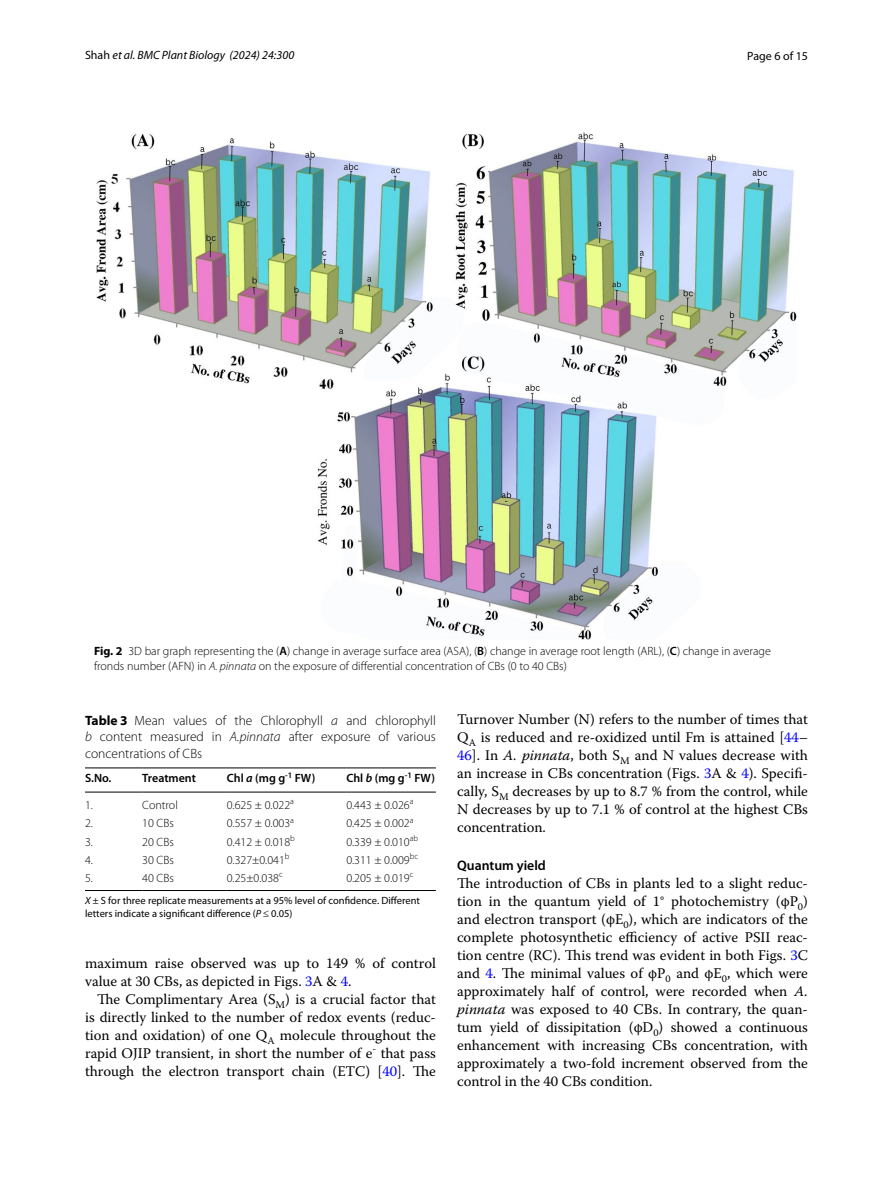
<style>
.page{position:relative;width:893px;height:1187px;background:#fff}
.page>*{position:absolute;margin:0;border:0;box-sizing:border-box;transform-origin:0 0}
.t1{font:14.7px/18px "Warnock Pro";color:#000;text-align:justify}
.t2{font:600 13.8px "Myriad Pro";color:#000}
.t3{font:300 13.5px/16.5px "Myriad Pro";color:#000;text-align:justify}
.t4{font:300 12px/15px "Myriad Pro";color:#000}
.t5{font:600 12px "Myriad Pro";color:#000}
.t6{font:italic 12px "Myriad Pro";color:#000}
.t7{font:12px "Myriad Pro";color:#000}
.t8{font:10.5px/12.8px "Myriad Pro";color:#000}
.s1{font-style:normal}
.s2{font-weight:700}
.s3{font-weight:600}
.s4{font-style:italic}
.s5{color:#00f}
</style>
<div class="page">
<img style="left:96px;top:133px;width:701px;height:506px">
<hr style="left:85px;top:767px;width:57px;height:1px;background:#000">
<hr style="left:85px;top:791px;width:57px;height:1px;background:#000">
<hr style="left:142px;top:767px;width:85px;height:1px;background:#000">
<hr style="left:142px;top:791px;width:85px;height:1px;background:#000">
<hr style="left:227px;top:767px;width:119px;height:1px;background:#000">
<hr style="left:227px;top:791px;width:119px;height:1px;background:#000">
<hr style="left:346px;top:767px;width:90px;height:1px;background:#000">
<hr style="left:346px;top:791px;width:90px;height:1px;background:#000">
<hr style="left:85px;top:890px;width:57px;height:1px;background:#000">
<hr style="left:142px;top:890px;width:85px;height:1px;background:#000">
<hr style="left:227px;top:890px;width:119px;height:1px;background:#000">
<hr style="left:346px;top:890px;width:90px;height:1px;background:#000">
<p class="t6" style="left:85px;top:48px;width:211px"><span class="s1">Shah</span> et al. BMC Plant Biology (2024) 24:300</p>
<p class="t7" style="left:747px;top:48px;width:62px">Page 6 of 15</p>
<p class="t4" style="left:94px;top:643px;width:678px"><span class="s2">Fig. 2</span> 3D bar graph representing the (<span class="s3">A</span>) change in average surface area (ASA), (<span class="s3">B</span>) change in average root length (ARL), (<span class="s3">C</span>) change in average fronds number (AFN) in <span class="s4">A. pinnata</span> on the exposure of differential concentration of CBs (0 to 40 CBs)</p>
<p class="t3" style="left:85px;top:712px;width:352px"><span class="s2">Table 3</span> Mean values of the Chlorophyll <span class="s4">a</span> and chlorophyll <span class="s4">b</span> content measured in <span class="s4">A.pinnata</span> after exposure of various concentrations of CBs</p>
<p class="t5" style="left:85px;top:770px;width:28px">S.No.</p>
<p class="t5" style="left:142px;top:770px;width:55px">Treatment</p>
<p class="t5" style="left:227px;top:770px;width:90px">Chl <span class="s4">a</span> (mg g<sup>-1</sup> FW)</p>
<p class="t5" style="left:346px;top:770px;width:90px">Chl <span class="s4">b</span> (mg g<sup>-1</sup> FW)</p>
<p class="t4" style="left:85px;top:797px;width:9px">1.</p>
<p class="t4" style="left:142px;top:797px;width:37px">Control</p>
<p class="t4" style="left:227px;top:797px;width:69px">0.625 ± 0.022<sup>a</sup></p>
<p class="t4" style="left:346px;top:797px;width:69px">0.443 ± 0.026<sup>a</sup></p>
<p class="t4" style="left:85px;top:816px;width:9px">2.</p>
<p class="t4" style="left:142px;top:816px;width:33px">10 CBs</p>
<p class="t4" style="left:227px;top:816px;width:69px">0.557 ± 0.003<sup>a</sup></p>
<p class="t4" style="left:346px;top:816px;width:69px">0.425 ± 0.002<sup>a</sup></p>
<p class="t4" style="left:85px;top:834px;width:9px">3.</p>
<p class="t4" style="left:142px;top:834px;width:33px">20 CBs</p>
<p class="t4" style="left:227px;top:834px;width:70px">0.412 ± 0.018<sup>b</sup></p>
<p class="t4" style="left:346px;top:834px;width:73px">0.339 ± 0.010<sup>ab</sup></p>
<p class="t4" style="left:85px;top:852px;width:9px">4.</p>
<p class="t4" style="left:142px;top:852px;width:33px">30 CBs</p>
<p class="t4" style="left:227px;top:852px;width:64px">0.327±0.041<sup>b</sup></p>
<p class="t4" style="left:346px;top:852px;width:73px">0.311 ± 0.009<sup>bc</sup></p>
<p class="t4" style="left:85px;top:870px;width:9px">5.</p>
<p class="t4" style="left:142px;top:870px;width:33px">40 CBs</p>
<p class="t4" style="left:227px;top:870px;width:58px">0.25±0.038<sup>c</sup></p>
<p class="t4" style="left:346px;top:870px;width:69px">0.205 ± 0.019<sup>c</sup></p>
<p class="t8" style="left:85px;top:894px;width:336px"><span class="s4">X ±</span> S for three replicate measurements at a 95% level of confidence. Different letters indicate a significant difference (<span class="s4">P</span> ≤ 0.05)</p>
<p class="t1" style="left:85px;top:954px;width:352px">maximum raise observed was up to 149 % of control value at 30 CBs, as depicted in Figs. <span class="s5">3</span>A &amp; <span class="s5">4</span>.</p>
<p class="t1" style="left:85px;top:990px;width:352px;text-indent:12px">The Complimentary Area (S<sub>M</sub>) is a crucial factor that is directly linked to the number of redox events (reduc&shy;tion and oxidation) of one Q<sub>A</sub> molecule throughout the rapid OJIP transient, in short the number of e<sup>-</sup> that pass through the electron transport chain (ETC) [<span class="s5">40</span>]. The</p>
<p class="t1" style="left:457px;top:710px;width:352px">Turnover Number (N) refers to the number of times that Q<sub>A</sub> is reduced and re-oxidized until Fm is attained [<span class="s5">44</span>– <span class="s5">46</span>]. In <span class="s4">A. pinnata</span>, both S<sub>M</sub> and N values decrease with an increase in CBs concentration (Figs. <span class="s5">3</span>A &amp; <span class="s5">4</span>). Specifi&shy;cally, S<sub>M</sub> decreases by up to 8.7 % from the control, while N decreases by up to 7.1 % of control at the highest CBs concentration.</p>
<p class="t2" style="left:457px;top:856px;width:90px">Quantum yield</p>
<p class="t1" style="left:457px;top:874px;width:352px">The introduction of CBs in plants led to a slight reduc&shy;tion in the quantum yield of 1° photochemistry (φP<sub>0</sub>) and electron transport (φE<sub>0</sub>), which are indicators of the complete photosynthetic efficiency of active PSII reac&shy;tion centre (RC). This trend was evident in both Figs. <span class="s5">3</span>C and <span class="s5">4</span>. The minimal values of φP<sub>0</sub> and φE<sub>0</sub>, which were approximately half of control, were recorded when <span class="s4">A. pinnata</span> was exposed to 40 CBs. In contrary, the quan&shy;tum yield of dissipitation (φD<sub>0</sub>) showed a continuous enhancement with increasing CBs concentration, with approximately a two-fold increment observed from the control in the 40 CBs condition.</p>
</div>
